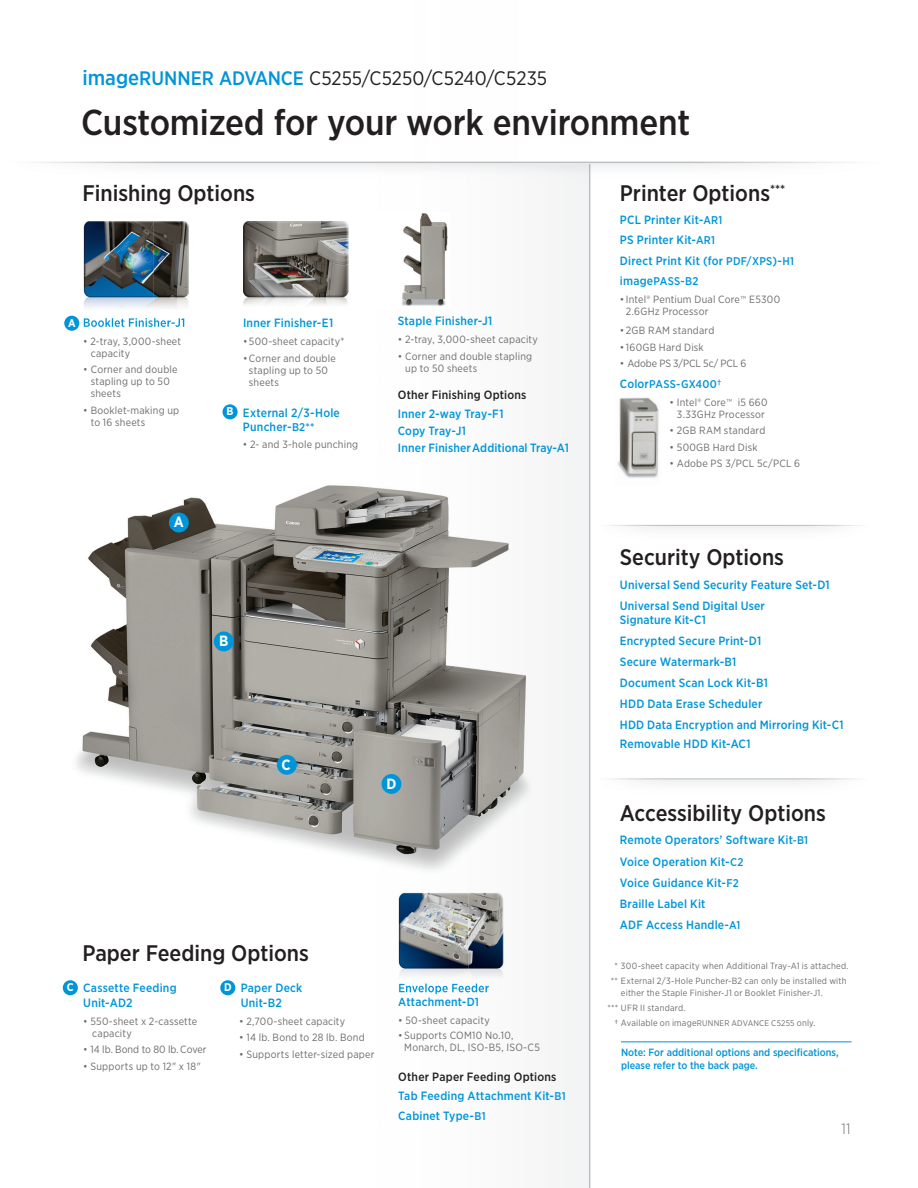
<style>
.page{position:relative;width:918px;height:1188px;background:#fff}
.page>*{position:absolute;margin:0;border:0;box-sizing:border-box;transform-origin:0 0}
.t1{font:500 36px "Gotham Narrow";letter-spacing:-.005em;color:#231f20}
.t2{font:500 22.5px "Gotham Narrow";color:#231f20}
.t3{font:19.5px "Gotham Narrow";color:#231f20}
.t4{font:300 15px "Gotham Narrow";color:#6c6d70}
.t5{font:700 14.85px "Gotham Narrow";color:#fff}
.t6{font:500 12px/21px "Gotham Narrow";letter-spacing:.015em;color:#0095d9}
.t7{font:500 12px "Gotham Narrow";letter-spacing:.015em;color:#231f20}
.t8{font:500 11.25px "Gotham Narrow";letter-spacing:.025em;color:#0095d9}
.t9{font:10.5px/12px "Gotham Narrow";letter-spacing:.02em;color:#6c6d70}
.t10{font:500 10.5px/13.5px "Gotham Narrow";color:#0095d9}
.t11{font:10.5px "Gotham Narrow";color:#6c6d70}
.t12{font:10.5px "Gotham Narrow";letter-spacing:-.005em;color:#6c6d70}
.t13{font:9px/15px "Gotham Narrow";letter-spacing:.025em;color:#6c6d70;text-align:center}
.t14{font:4.35px "Gotham Narrow";color:#6c6d70}
.s1{font-weight:500;font-size:21px;color:#0095d9}
.s2{font-weight:500;color:#0095d9}
.s3{font-weight:700;font-size:11.25px;color:#fff}
.s4{font-size:11.25px}
.s5{color:#231f20}
.s6{font-size:12px}
.s7{font-size:10.5px}
.s8{font-weight:500}
.s9{font-size:8.25px}
</style>
<div class="page">
<img style="left:37px;top:161px;width:822px;height:1027px">
<hr style="left:621px;top:1041px;width:231px;height:1px;background:#0095d9">
<img style="left:614px;top:397px;width:47px;height:88px">
<div style="left:63px;top:980px;width:15px;height:15px;background:#0095d9;border-radius:50%"></div>
<div style="left:220px;top:980px;width:15px;height:15px;background:#0095d9;border-radius:50%"></div>
<div style="left:64px;top:316px;width:15px;height:15px;background:#0095d9;border-radius:50%"></div>
<img style="left:83px;top:221px;width:106px;height:105px">
<img style="left:84px;top:318px;width:100px;height:8px">
<img style="left:243px;top:221px;width:105px;height:105px">
<img style="left:398px;top:893px;width:106px;height:105px">
<img style="left:399px;top:984px;width:90px;height:10px">
<div style="left:223px;top:404px;width:15px;height:15px;background:#0095d9;border-radius:50%"></div>
<div style="left:169px;top:513px;width:20px;height:19px;background:#0095d9;border-radius:50%"></div>
<div style="left:214px;top:632px;width:20px;height:19px;background:#0095d9;border-radius:50%"></div>
<div style="left:277px;top:755px;width:20px;height:20px;background:#0095d9;border-radius:50%"></div>
<div style="left:382px;top:774px;width:19px;height:20px;background:#0095d9;border-radius:50%"></div>
<img style="left:375px;top:212px;width:75px;height:96px">
<h3 class="t3" style="left:82px;top:66px;width:466px"><span class="s1">image</span><span class="s2">RUNNER ADVANCE</span> C5255/C5250/C5240/C5235</h3>
<h1 class="t1" style="left:81px;top:100px;width:611px">Customized for your work environment</h1>
<h2 class="t2" style="left:82px;top:178px;width:174px">Finishing Options</h2>
<p class="t9" style="left:91px;top:335px;width:92px;text-indent:-7px">• 2-tray, 3,000-sheet capacity</p>
<p class="t9" style="left:91px;top:363px;width:88px;text-indent:-7px">• Corner and double stapling up to 50 sheets</p>
<p class="t9" style="left:91px;top:404px;width:90px;text-indent:-7px">• Booklet-making up to 16 sheets</p>
<p class="t5" style="left:174px;top:512px;width:12px">A</p>
<p class="t6" style="left:243px;top:312px;width:92px">Inner Finisher-E1</p>
<p class="t9" style="left:243px;top:335px;width:103px">• 500-sheet capacity*</p>
<p class="t9" style="left:249px;top:352px;width:88px;text-indent:-6px">• Corner and double stapling up to 50 sheets</p>
<p class="t6" style="left:243px;top:405px;width:98px;line-height:14.2px;text-indent:-16px"><span class="s3">B</span> External 2/3-Hole<br>Puncher-<span class="s4">B2**</span></p>
<p class="t9" style="left:243px;top:438px;width:117px">• 2- and 3-hole punching</p>
<p class="t6" style="left:398px;top:310px;width:96px">Staple Finisher-J1</p>
<p class="t9" style="left:398px;top:333px;width:142px">• 2-tray, 3,000-sheet capacity</p>
<p class="t9" style="left:405px;top:350px;width:128px;text-indent:-7px">• Corner and double stapling up to 50 sheets</p>
<p class="t7" style="left:398px;top:387px;width:130px">Other Finishing Options</p>
<p class="t6" style="left:398px;top:405px;width:173px;line-height:17.2px">Inner 2-way Tray-F1<br>Copy Tray-J1<br>Inner Finisher Additional Tray-A1</p>
<p class="t5" style="left:219px;top:631px;width:11px">B</p>
<p class="t5" style="left:282px;top:755px;width:11px">C</p>
<p class="t5" style="left:386px;top:775px;width:12px">D</p>
<h2 class="t2" style="left:82px;top:939px;width:228px">Paper Feeding Options</h2>
<p class="t6" style="left:83px;top:981px;width:95px;line-height:14.2px;text-indent:-16px"><span class="s3">C</span> Cassette Feeding<br>Unit-AD2</p>
<p class="t9" style="left:92px;top:1015px;width:107px;text-indent:-9px">• 550-sheet x 2-cassette capacity</p>
<p class="t11" style="left:83px;top:1043px;width:125px">• 14 lb. Bond to 80 lb. Cover</p>
<p class="t9" style="left:83px;top:1060px;width:119px">• Supports up to 12" x 18"</p>
<p class="t6" style="left:224px;top:981px;width:80px;line-height:14.2px;text-align:center"><span class="s3">D</span> Paper Deck<br>Unit-B2</p>
<p class="t9" style="left:239px;top:1015px;width:108px">• 2,700-sheet capacity</p>
<p class="t9" style="left:239px;top:1031px;width:127px">• 14 lb. Bond to 28 lb. Bond</p>
<p class="t9" style="left:239px;top:1048px;width:137px">• Supports letter-sized paper</p>
<p class="t6" style="left:398px;top:992px;width:82px">Attachment-D1</p>
<p class="t9" style="left:398px;top:1015px;width:93px">• 50-sheet capacity</p>
<p class="t9" style="left:404px;top:1028px;width:137px;line-height:12.8px;text-indent:-6px">• Supports COM10 No.10,<br>Monarch, DL, ISO-B5, ISO-C5</p>
<p class="t6" style="left:398px;top:1067px;width:169px;line-height:19.5px"><span class="s5">Other Paper Feeding Options<br></span>Tab Feeding Attachment Kit-<span class="s4">B1<br></span>Cabinet Type-<span class="s4">B1</span></p>
<h2 class="t2" style="left:620px;top:179px;width:167px">Printer Options<sup>***</sup></h2>
<p class="t6" style="left:620px;top:210px;width:176px;line-height:20.2px">PCL Printer Kit-<span class="s4">AR1<br></span>PS Printer Kit-<span class="s4">AR1<br></span>Direct Print Kit (for <span class="s4">PDF/XPS</span>)-<span class="s4">H1</span></p>
<p class="t8" style="left:620px;top:274px;width:80px"><span class="s6">image</span>PASS-B2</p>
<p class="t9" style="left:620px;top:293px;width:122px">• Intel® Pentium Dual Core</p>
<p class="t14" style="left:740px;top:295px;width:7px">TM</p>
<p class="t9" style="left:749px;top:293px;width:33px">E5300</p>
<p class="t9" style="left:626px;top:305px;width:84px">2.6GHz Processor</p>
<p class="t9" style="left:620px;top:325px;width:96px">• 2GB RAM standard</p>
<p class="t9" style="left:620px;top:341px;width:85px">• 160GB Hard Disk</p>
<p class="t12" style="left:620px;top:357px;width:128px">• Adobe PS 3/PCL 5c/ PCL 6</p>
<p class="t8" style="left:620px;top:377px;width:103px"><span class="s6">Color</span>PASS-GX400<span class="s6">†</span></p>
<p class="t9" style="left:669px;top:396px;width:58px">• Intel® Core</p>
<p class="t14" style="left:726px;top:398px;width:7px">TM</p>
<p class="t9" style="left:677px;top:396px;width:92px;text-align:right">i5 660<br>3.33GHz Processor</p>
<p class="t9" style="left:669px;top:424px;width:98px">• 2GB RAM standard</p>
<p class="t9" style="left:669px;top:441px;width:90px">• 500GB Hard Disk</p>
<p class="t9" style="left:669px;top:457px;width:132px">• Adobe PS 3/PCL 5c/PCL 6</p>
<h2 class="t2" style="left:620px;top:543px;width:166px">Security Options</h2>
<p class="t6" style="left:620px;top:574px;width:211px">Universal Send Security Feature Set-D1<br>Universal Send Digital User</p>
<p class="t6" style="left:620px;top:609px;width:225px">Signature Kit-C1<br>Encrypted Secure Print-D1<br>Secure Watermark-B1<br>Document Scan Lock Kit-B1<br>HDD Data Erase Scheduler<br>HDD Data Encryption and Mirroring Kit-C1</p>
<p class="t6" style="left:620px;top:734px;width:132px">Removable HDD Kit-AC1</p>
<h2 class="t2" style="left:620px;top:798px;width:208px">Accessibility Options</h2>
<p class="t6" style="left:620px;top:829px;width:190px">Remote Operators’ Software Kit<span class="s7">-</span><span class="s4">B1<br></span>Voice Operation Kit-<span class="s4">C2<br></span>Voice Guidance Kit-<span class="s4">F2<br></span>Braille Label Kit<br>ADF Access Handle-<span class="s4">A1</span></p>
<p class="t13" style="left:611px;top:958px;width:239px">* 300-sheet capacity when Additional Tray-A1 is attached. ** External 2/3-Hole Puncher-B2 can only be installed with</p>
<p class="t13" style="left:607px;top:985px;width:217px;text-align:left;text-indent:14px">either the Staple Finisher-J1 or Booklet Finisher-J1. *** UFR II standard.</p>
<p class="t13" style="left:615px;top:1015px;width:202px"><span class="s8">†</span> Available on image<span class="s9">RUNNER ADVANCE C5255</span> only.</p>
<p class="t10" style="left:621px;top:1045px;width:219px">Note: For additional options and specifications, please refer to the back page.</p>
<p class="t4" style="left:842px;top:1120px;width:10px">11</p>
</div>
